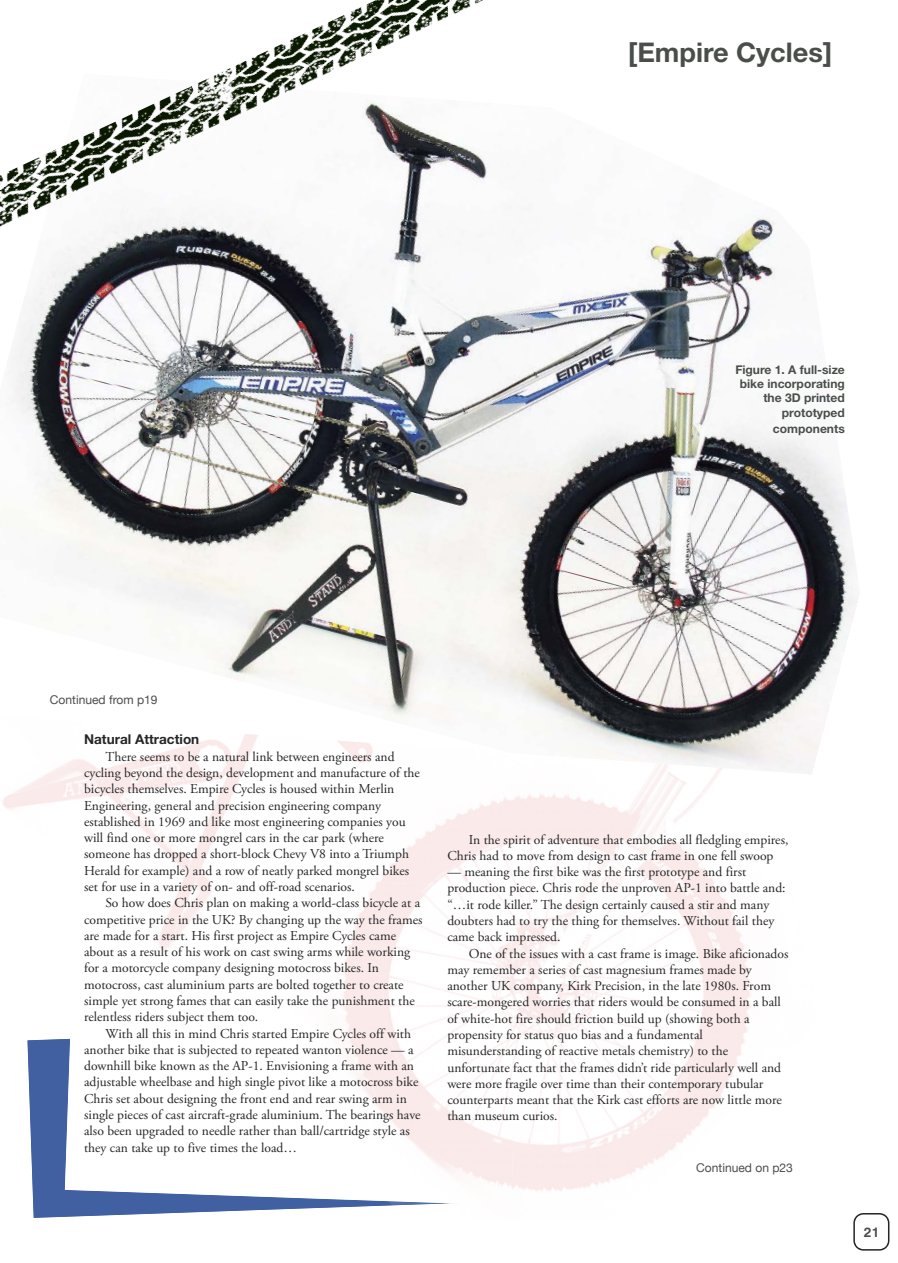
<style>
.page{position:relative;width:898px;height:1263px;background:#fff}
.page>*{position:absolute;margin:0;border:0;box-sizing:border-box;transform-origin:0 0}
.t1{font:700 27.22px "Helvetica Neue East A";color:#4a4e4a}
.t2{font:13.5px/16.2px "Adobe Garamond Pro";color:#272627}
.t3{font:700 13.5px "Helvetica Neue East A";color:#272627}
.t4{font:700 13.5px "Swiss 721 BT";color:#4a4e4a}
.t5{font:700 12.15px/14.8px "Helvetica Neue East A";color:#4a4e4a;text-align:right}
.t6{font:12.15px "Helvetica Neue";color:#4a4e4a}
</style>
<div class="page">
<img style="left:3px;top:780px;width:748px;height:438px">
<img style="left:75px;top:872px;width:447px;height:333px">
<img style="left:0;top:217px;width:858px;height:563px">
<svg style="left:853px;top:1213px;width:36px;height:37px"></svg>
<img style="left:0;top:0;width:492px;height:278px">
<h1 class="t1" style="left:628px;top:43px;width:205px">[Empire Cycles]</h1>
<p class="t5" style="left:735px;top:363px;width:111px">Figure 1. A full-size bike incorporating the 3D printed prototyped components</p>
<p class="t6" style="left:50px;top:692px;width:109px">Continued from p19</p>
<p class="t3" style="left:84px;top:734px;width:117px">Natural Attraction</p>
<p class="t2" style="left:84px;top:749px;width:337px;text-indent:21px">There seems to be a natural link between engineers and cycling beyond the design, development and manufacture of the bicycles themselves. Empire Cycles is housed within Merlin Engineering, general and precision engineering company established in 1969 and like most engineering companies you will find one or more mongrel cars in the car park (where someone has dropped a short-block Chevy V8 into a Triumph Herald for example) and a row of neatly parked mongrel bikes set for use in a variety of on- and off-road scenarios.</p>
<p class="t2" style="left:84px;top:896px;width:340px;text-indent:21px">So how does Chris plan on making a world-class bicycle at a competitive price in the UK? By changing up the way the frames are made for a start. His first project as Empire Cycles came about as a result of his work on cast swing arms while working for a motorcycle company designing motocross bikes. In motocross, cast aluminium parts are bolted together to create simple yet strong fames that can easily take the punishment the relentless riders subject them too.</p>
<p class="t2" style="left:84px;top:1026px;width:338px;text-indent:21px">With all this in mind Chris started Empire Cycles off with another bike that is subjected to repeated wanton violence — a downhill bike known as the AP-1. Envisioning a frame with an adjustable wheelbase and high single pivot like a motocross bike Chris set about designing the front end and rear swing arm in single pieces of cast aircraft-grade aluminium. The bearings have also been upgraded to needle rather than ball/cartridge style as they can take up to five times the load…</p>
<p class="t2" style="left:447px;top:832px;width:343px;text-indent:21px">In the spirit of adventure that embodies all fledgling empires,<br>Chris had to move from design to cast frame in one fell swoop</p>
<p class="t2" style="left:447px;top:865px;width:340px">— meaning the first bike was the first prototype and first production piece. Chris rode the unproven AP-1 into battle and: “…it rode killer.” The design certainly caused a stir and many doubters had to try the thing for themselves. Without fail they came back impressed.</p>
<p class="t2" style="left:447px;top:946px;width:343px;text-indent:21px">One of the issues with a cast frame is image. Bike aficionados may remember a series of cast magnesium frames made by another UK company, Kirk Precision, in the late 1980s. From scare-mongered worries that riders would be consumed in a ball of white-hot fire should friction build up (showing both a propensity for status quo bias and a fundamental misunderstanding of reactive metals chemistry) to the unfortunate fact that the frames didn’t ride particularly well and were more fragile over time than their contemporary tubular counterparts meant that the Kirk cast efforts are now little more than museum curios.</p>
<p class="t6" style="left:696px;top:1160px;width:98px">Continued on p23</p>
<p class="t4" style="left:864px;top:1227px;width:17px">21</p>
</div>
